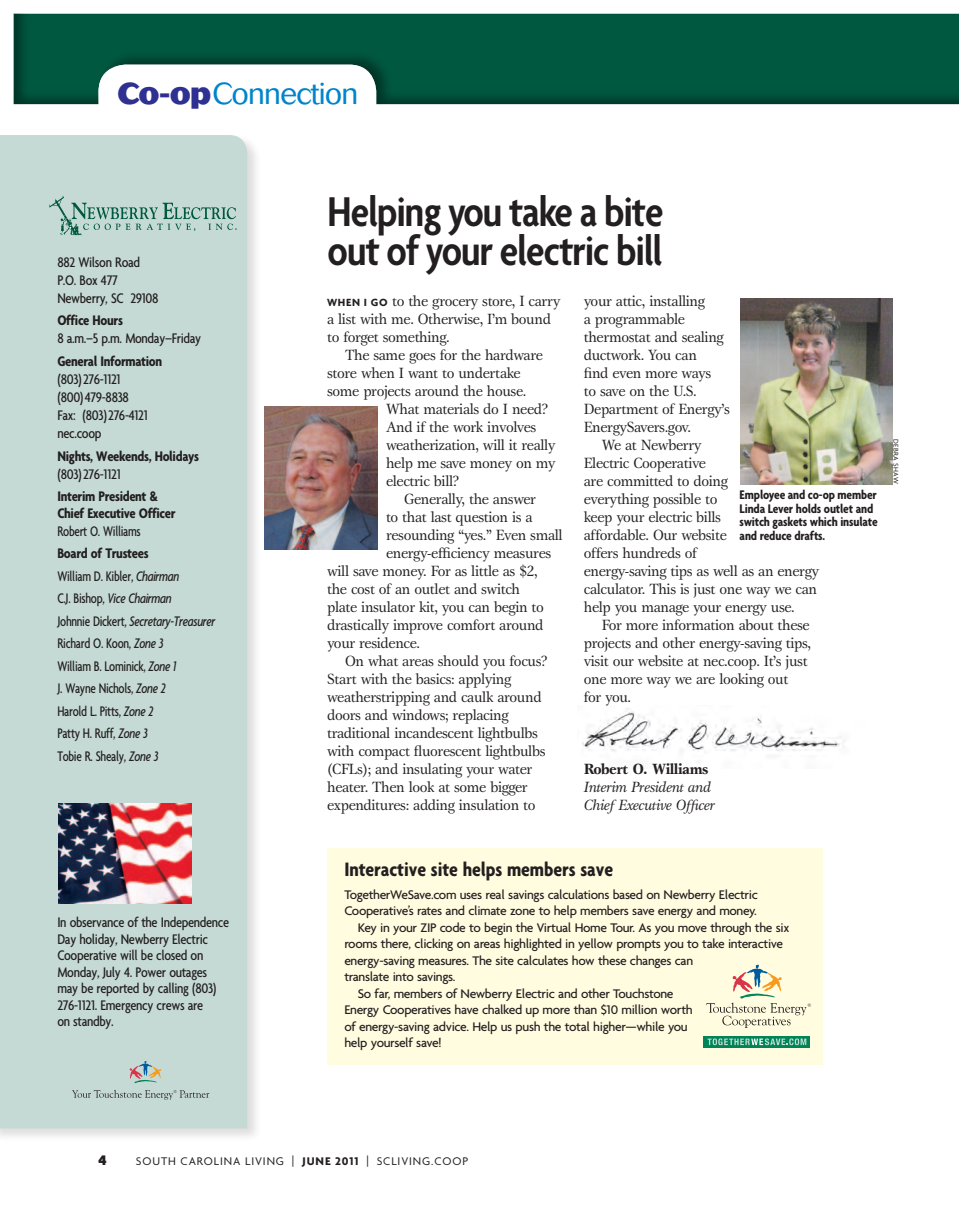
<style>
.page{position:relative;width:959px;height:1229px;background:#fff}
.page>*{position:absolute;margin:0;border:0;box-sizing:border-box;transform-origin:0 0}
.t1{font:600 condensed 45px/39px "Agenda";letter-spacing:-.02em;color:#231f20}
.t2{font:300 30px "Cosmos";letter-spacing:-.03em;color:#0084ca}
.t3{font:700 condensed 21px "Agenda";letter-spacing:-.005em;color:#231f20}
.t4{font:15.3px/18px "Gamma ITC Std";letter-spacing:-.025em;color:#231f20}
.t5{font:italic 15.3px/18px "Gamma ITC Std";letter-spacing:-.025em;color:#231f20}
.t6{font:700 15.3px "Gamma ITC Std";letter-spacing:-.035em;color:#231f20}
.t7{font:500 condensed 15px/16.5px "Agenda";letter-spacing:-.025em;color:#231f20}
.t8{font:500 condensed 15px/22.5px "Agenda";letter-spacing:-.025em;color:#231f20;scale:.9 1}
.t9{font:700 condensed 15px/16.5px "Agenda";letter-spacing:-.025em;color:#231f20}
.t10{font:900 15px "Agenda";color:#231f20}
.t11{font:500 13.5px "Agenda";letter-spacing:-.03em;color:#231f20}
.t12{font:700 condensed 13.5px/13.5px "Agenda";letter-spacing:-.01em;color:#231f20}
.t13{font:12px "Agenda";letter-spacing:.075em;color:#231f20}
.t14{font:7.5px "Agenda";letter-spacing:.05em;color:#231f20}
.s1{font-weight:800;color:#2e3092}
.s2{font-weight:700}
.s3{font-style:italic}
.s4{font-family:"Agenda";font-weight:700;font-size:11.25px}
</style>
<div class="page">
<div style="left:328px;top:848px;width:495px;height:216px;background:#fffce0"></div>
<img style="left:582px;top:708px;width:263px;height:54px">
<div style="left:0;top:133px;width:262px;height:1009px;background:#231f20;opacity:.15"></div>
<div style="left:0;top:135px;width:247px;height:993px;background:#c5dad4"></div>
<div style="left:12px;top:13px;width:946px;height:93px;background:#231f20;opacity:.45"></div>
<svg style="left:72px;top:1089px;width:137px;height:10px"></svg>
<svg style="left:130px;top:1060px;width:31px;height:23px"></svg>
<svg style="left:49px;top:196px;width:188px;height:39px;background:#a8c6be"></svg>
<img style="left:264px;top:407px;width:113px;height:142px">
<img style="left:740px;top:298px;width:152px;height:186px">
<div style="left:703px;top:1035px;width:107px;height:12px;background:#008458"></div>
<svg style="left:706px;top:964px;width:105px;height:64px"></svg>
<svg style="left:707px;top:1038px;width:99px;height:7px"></svg>
<img style="left:58px;top:803px;width:133px;height:100px">
<h2 class="t2" style="left:117px;top:76px;width:242px"><span class="s1">Co-op</span>Connection</h2>
<p class="t7" style="left:57px;top:253px;width:103px;line-height:18px">882 Wilson Road<br>P.O. Box 477<br>Newberry, SC 29108</p>
<p class="t9" style="left:57px;top:312px;width:67px">Office Hours</p>
<p class="t7" style="left:57px;top:330px;width:145px">8 a.m.–5 p.m. Monday–Friday</p>
<p class="t9" style="left:57px;top:352px;width:106px">General Information</p>
<p class="t7" style="left:57px;top:370px;width:92px;line-height:18px">(803)276-1121 (800)479-8838<br>Fax: (803)276-4121 nec.coop</p>
<p class="t9" style="left:57px;top:447px;width:143px">Nights, Weekends, Holidays</p>
<p class="t7" style="left:57px;top:465px;width:65px">(803)276-1121</p>
<p class="t9" style="left:57px;top:487px;width:120px">Interim President &amp;<br>Chief Executive Officer</p>
<p class="t8" style="left:57px;top:519px;width:94px">Robert O. Williams</p>
<p class="t8" style="left:57px;top:541px;width:177px"><span class="s2">Board of Trustees<br></span>William D. Kibler, <span class="s3">Chairman<br></span>C.J. Bishop, <span class="s3">Vice Chairman<br></span>Johnnie Dickert, <span class="s3">Secretary-Treasurer<br></span>Richard O. Koon, <span class="s3">Zone 3<br></span>William B. Lominick, <span class="s3">Zone 1<br></span>J. Wayne Nichols, <span class="s3">Zone 2<br></span>Harold L. Pitts, <span class="s3">Zone 2<br></span>Patty H. Ruff, <span class="s3">Zone 3<br></span>Tobie R. Shealy, <span class="s3">Zone 3</span></p>
<p class="t7" style="left:57px;top:913px;width:173px">In observance of the Independence<br>Day holiday, Newberry Electric<br>Cooperative will be closed on<br>Monday, July 4. Power outages may be reported by calling (803)<br>276-1121. Emergency crews are<br>on standby.</p>
<h1 class="t1" style="left:327px;top:191px;width:337px">Helping you take a bite out of your electric bill</h1>
<p class="t4" style="left:327px;top:292px;width:235px"><span class="s4">WHEN I GO</span> to the grocery store, I carry a list with me. Otherwise, I’m bound to forget something.</p>
<p class="t4" style="left:327px;top:346px;width:217px;text-indent:18px">The same goes for the hardware store when I want to undertake some projects around the house.</p>
<p class="t4" style="left:386px;top:400px;width:171px">What materials do I need?<br>And if the work involves weatherization, will it really help me save money on my electric bill?</p>
<p class="t4" style="left:404px;top:490px;width:133px">Generally, the answer</p>
<p class="t4" style="left:386px;top:508px;width:148px">to that last question is a</p>
<p class="t4" style="left:386px;top:526px;width:178px">resounding “yes.” Even small</p>
<p class="t4" style="left:386px;top:544px;width:167px">energy-efficiency measures</p>
<p class="t4" style="left:327px;top:562px;width:212px">will save money. For as little as $2,</p>
<p class="t4" style="left:327px;top:580px;width:194px">the cost of an outlet and switch</p>
<p class="t4" style="left:327px;top:598px;width:218px">plate insulator kit, you can begin to</p>
<p class="t4" style="left:327px;top:616px;width:218px">drastically improve comfort around</p>
<p class="t4" style="left:327px;top:634px;width:94px">your residence.</p>
<p class="t4" style="left:345px;top:652px;width:204px">On what areas should you focus?</p>
<p class="t4" style="left:327px;top:670px;width:185px">Start with the basics: applying</p>
<p class="t4" style="left:327px;top:688px;width:216px">weatherstripping and caulk around</p>
<p class="t4" style="left:327px;top:706px;width:183px">doors and windows; replacing</p>
<p class="t4" style="left:327px;top:724px;width:212px">traditional incandescent lightbulbs</p>
<p class="t4" style="left:327px;top:742px;width:220px">with compact fluorescent lightbulbs</p>
<p class="t4" style="left:327px;top:760px;width:207px">(CFLs); and insulating your water</p>
<p class="t4" style="left:327px;top:778px;width:202px">heater. Then look at some bigger</p>
<p class="t4" style="left:327px;top:796px;width:210px">expenditures: adding insulation to</p>
<p class="t4" style="left:584px;top:292px;width:123px">your attic, installing</p>
<p class="t4" style="left:584px;top:310px;width:103px">a programmable</p>
<p class="t4" style="left:584px;top:328px;width:141px">thermostat and sealing</p>
<p class="t4" style="left:584px;top:346px;width:115px">ductwork. You can</p>
<p class="t4" style="left:584px;top:364px;width:129px">find even more ways</p>
<p class="t4" style="left:584px;top:382px;width:115px">to save on the U.S.</p>
<p class="t4" style="left:584px;top:400px;width:148px">Department of Energy’s</p>
<p class="t4" style="left:584px;top:418px;width:109px">EnergySavers.gov.</p>
<p class="t4" style="left:602px;top:436px;width:101px">We at Newberry</p>
<p class="t4" style="left:584px;top:454px;width:124px">Electric Cooperative</p>
<p class="t4" style="left:584px;top:472px;width:146px">are committed to doing</p>
<p class="t4" style="left:584px;top:490px;width:135px">everything possible to</p>
<p class="t4" style="left:584px;top:508px;width:139px">keep your electric bills</p>
<p class="t4" style="left:584px;top:526px;width:144px">affordable. Our website</p>
<p class="t4" style="left:584px;top:544px;width:115px">offers hundreds of</p>
<p class="t4" style="left:584px;top:562px;width:237px">energy-saving tips as well as an energy</p>
<p class="t4" style="left:584px;top:580px;width:235px">calculator. This is just one way we can</p>
<p class="t4" style="left:584px;top:598px;width:212px">help you manage your energy use.</p>
<p class="t4" style="left:602px;top:616px;width:209px">For more information about these</p>
<p class="t4" style="left:584px;top:634px;width:229px">projects and other energy-saving tips,</p>
<p class="t4" style="left:584px;top:652px;width:225px">visit our website at nec.coop. It’s just</p>
<p class="t4" style="left:584px;top:670px;width:206px">one more way we are looking out</p>
<p class="t4" style="left:584px;top:688px;width:49px">for you.</p>
<p class="t12" style="left:739px;top:488px;width:139px">Employee and co-op member<br>Linda Lever holds outlet and switch gaskets which insulate and reduce drafts.</p>
<p class="t6" style="left:584px;top:759px;width:126px">Robert O. Williams</p>
<p class="t5" style="left:584px;top:778px;width:133px">Interim President and<br>Chief Executive Officer</p>
<p class="t14" style="left:900px;top:439px;width:47px;rotate:90deg">DEBRA SHAW</p>
<h3 class="t3" style="left:344px;top:857px;width:270px">Interactive site helps members save</h3>
<p class="t11" style="left:344px;top:886px;width:415px">TogetherWeSave.com uses real savings calculations based on Newberry Electric</p>
<p class="t11" style="left:344px;top:902px;width:414px">Cooperative’s rates and climate zone to help members save energy and money.</p>
<p class="t11" style="left:358px;top:919px;width:433px">Key in your ZIP code to begin the Virtual Home Tour. As you move through the six</p>
<p class="t11" style="left:344px;top:935px;width:440px">rooms there, clicking on areas highlighted in yellow prompts you to take interactive</p>
<p class="t11" style="left:344px;top:952px;width:350px">energy-saving measures. The site calculates how these changes can</p>
<p class="t11" style="left:344px;top:968px;width:113px">translate into savings.</p>
<p class="t11" style="left:358px;top:985px;width:317px">So far, members of Newberry Electric and other Touchstone</p>
<p class="t11" style="left:344px;top:1001px;width:350px">Energy Cooperatives have chalked up more than $10 million worth</p>
<p class="t11" style="left:344px;top:1018px;width:345px">of energy-saving advice. Help us push the total higher—while you</p>
<p class="t11" style="left:344px;top:1034px;width:99px">help yourself save!</p>
<p class="t10" style="left:98px;top:1151px;width:10px">4</p>
<p class="t13" style="left:136px;top:1154px;width:249px">SOUTH CAROLINA LIVING | <span class="s2">JUNE 2011</span> | SCLIVING</p>
<p class="t13" style="left:431px;top:1154px;width:13px">.COO</p>
<p class="t13" style="left:462px;top:1154px;width:7px">P</p>
</div>
